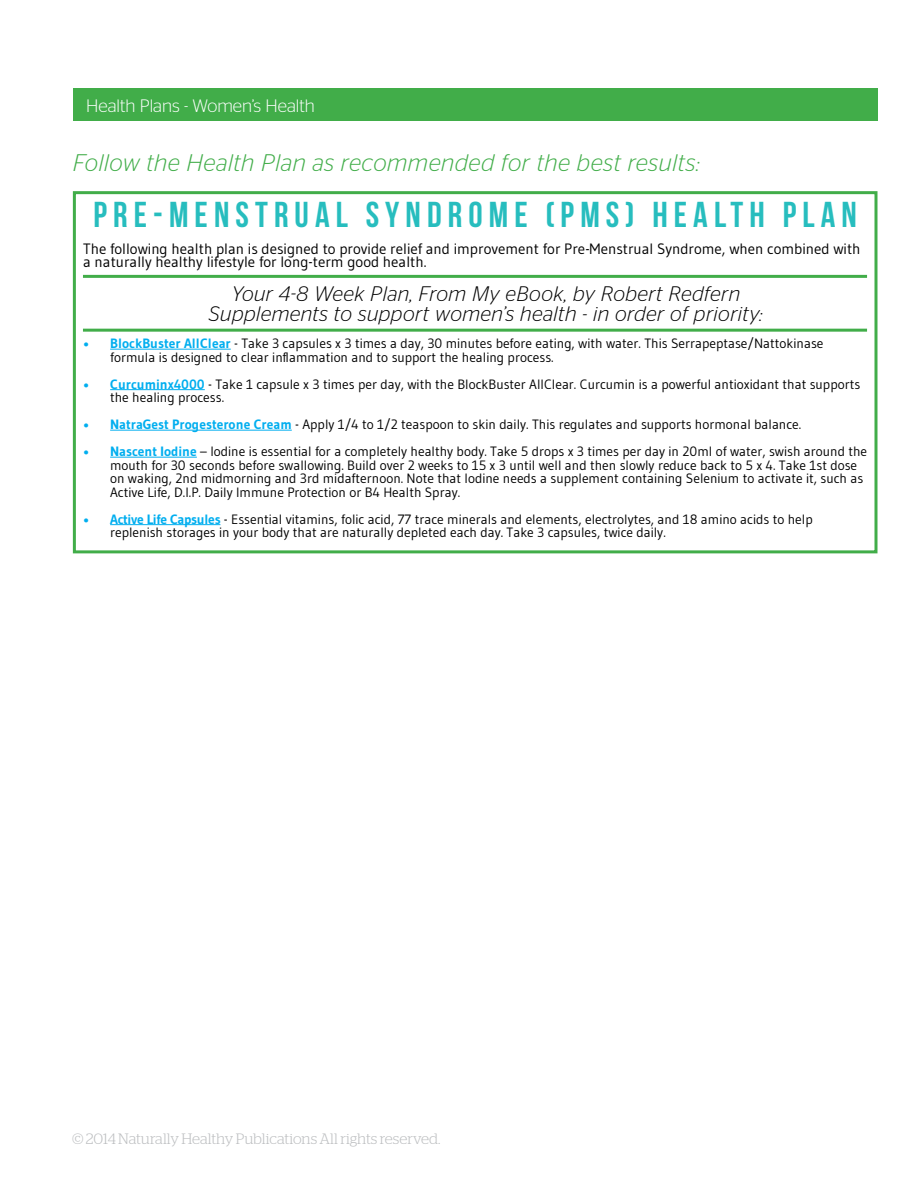
<style>
.page{position:relative;width:918px;height:1188px;background:#fff}
.page>*{position:absolute;margin:0;border:0;box-sizing:border-box;transform-origin:0 0}
.t1{font:36px "Bebas Neue";letter-spacing:.17em;color:#27bdbe}
.t2{font:italic 300 24px "Stag Sans";letter-spacing:.02em;color:#41ad49}
.t3{font:italic 300 21px/20.2px "Stag Sans";letter-spacing:.02em;color:#000;text-align:center}
.t4{font:300 18px "Stag Sans";color:#fff}
.t5{font:15px/13.5px "Gudea";color:#000}
.t6{font:300 15px "Stag";color:#bcbec0}
.t7{font:13.5px/13.5px "Gudea";color:#000}
.s1{font-weight:700;color:#00aeef}
</style>
<div class="page">
<div style="left:73px;top:89px;width:804px;height:32px;background:#41ad49"></div>
<hr style="left:110px;top:349px;width:121px;height:1px;background:#00aeef">
<hr style="left:110px;top:389px;width:95px;height:1px;background:#00aeef">
<hr style="left:110px;top:430px;width:182px;height:1px;background:#00aeef">
<hr style="left:110px;top:457px;width:87px;height:1px;background:#00aeef">
<hr style="left:110px;top:524px;width:110px;height:1px;background:#00aeef">
<hr style="left:83px;top:275px;width:784px;height:3px;background:#41ad49">
<hr style="left:83px;top:329px;width:784px;height:3px;background:#41ad49">
<div style="left:73px;top:191px;width:805px;height:362px;border:3px solid #41ad49"></div>
<h3 class="t4" style="left:86px;top:96px;width:230px">Health Plans - Women’s Health</h3>
<h2 class="t2" style="left:73px;top:149px;width:629px">Follow the Health Plan as recommended for the best results:</h2>
<h1 class="t1" style="left:94px;top:194px;width:765px">PRE-MENSTRUAL SYNDROME (PMS) HEALTH PLAN</h1>
<p class="t5" style="left:83px;top:241px;width:779px">The following health plan is designed to provide relief and improvement for Pre-Menstrual Syndrome, when combined with a naturally healthy lifestyle for long-term good health.</p>
<h3 class="t3" style="left:209px;top:283px;width:555px">Your 4-8 Week Plan, From My eBook, by Robert Redfern<br>Supplements to support women’s health - in order of priority:</h3>
<p class="t7" style="left:110px;top:336px;width:715px;text-indent:-27px"><span class="s1">• BlockBuster AllClear</span> - Take 3 capsules x 3 times a day, 30 minutes before eating, with water. This Serrapeptase/Nattokinase formula is designed to clear inflammation and to support the healing process.</p>
<p class="t7" style="left:110px;top:377px;width:752px;text-indent:-27px"><span class="s1">• Curcuminx4000</span> - Take 1 capsule x 3 times per day, with the BlockBuster AllClear. Curcumin is a powerful antioxidant that supports the healing process.</p>
<p class="t7" style="left:83px;top:417px;width:720px"><span class="s1">• NatraGest Progesterone Cream</span> - Apply 1/4 to 1/2 teaspoon to skin daily. This regulates and supports hormonal balance.</p>
<p class="t7" style="left:110px;top:444px;width:759px;text-indent:-27px"><span class="s1">• Nascent Iodine</span> – Iodine is essential for a completely healthy body. Take 5 drops x 3 times per day in 20ml of water, swish around the mouth for 30 seconds before swallowing. Build over 2 weeks to 15 x 3 until well and then slowly reduce back to 5 x 4. Take 1st dose on waking, 2nd midmorning and 3rd midafternoon. Note that Iodine needs a supplement containing Selenium to activate it, such as Active Life, D.I.P. Daily Immune Protection or B4 Health Spray.</p>
<p class="t7" style="left:110px;top:512px;width:704px;text-indent:-27px"><span class="s1">• Active Life Capsules</span> - Essential vitamins, folic acid, 77 trace minerals and elements, electrolytes, and 18 amino acids to help replenish storages in your body that are naturally depleted each day. Take 3 capsules, twice daily.</p>
<p class="t6" style="left:72px;top:1130px;width:370px">© 2014 Naturally Healthy Publications All rights reserved.</p>
</div>
